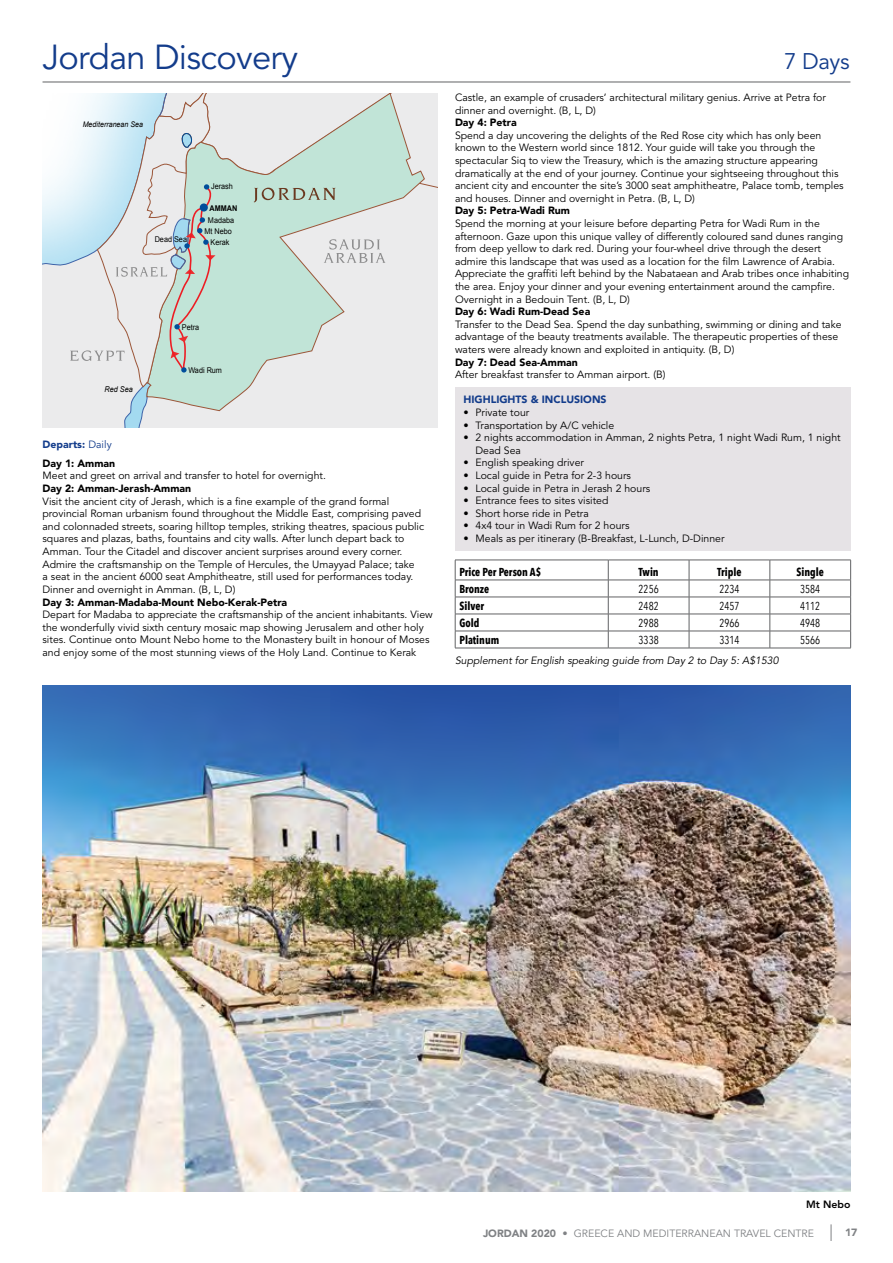
<style>
.page{position:relative;width:893px;height:1263px;background:#fff}
.page>*{position:absolute;margin:0;border:0;box-sizing:border-box;transform-origin:0 0}
.t1{font:34.5px "Avenir";letter-spacing:-.02em;color:#133c8b}
.t2{font:22.5px "Avenir";color:#133c8b}
.t3{font:700 11.55px "Avenir Next Condensed";color:#000;scale:.93 1}
.t4{font:11.55px "Avenir Next Condensed";color:#000;scale:.93 1}
.t5{font:10.5px/12.6px "Avenir";color:#000}
.t6{font:900 10.5px/18.9px "Avenir";color:#000}
.t7{font:italic 10.5px "Avenir";color:#000}
.t8{font:10.5px "Avenir";color:#808285}
.t9{font:900 10.5px "Avenir";color:#133c8b}
.t10{font:800 10.5px "Avenir";color:#000}
.t11{font:900 10.5px "Avenir";color:#808285}
.t12{font:7.95px/10.6px "Arial";color:#000;text-align:center;scale:.92 1}
.t13{font:italic 7.95px "Arial";color:#000;scale:.92 1}
.t14{font:700 7.95px "Arial";color:#000;scale:.92 1}
.t15{font:italic 7.8px "Arial";color:#000;scale:.92 1}
.s1{color:#133c8b}
.s2{font-weight:400;color:#133c8b}
.s3{font-weight:900}
</style>
<div class="page">
<hr style="left:43px;top:82px;width:807px;height:1px;background:#616264">
<div style="left:455px;top:387px;width:396px;height:164px;background:#e6e3e6"></div>
<svg style="left:43px;top:93px;width:395px;height:334px;background:#d9e4e2"></svg>
<svg style="left:455px;top:560px;width:396px;height:88px"></svg>
<hr style="left:455px;top:648px;width:153px;height:1px;background:#616264">
<hr style="left:608px;top:648px;width:81px;height:1px;background:#616264">
<hr style="left:689px;top:648px;width:81px;height:1px;background:#616264">
<hr style="left:770px;top:648px;width:81px;height:1px;background:#616264">
<img style="left:43px;top:685px;width:807px;height:507px">
<svg style="left:831px;top:1224px;width:1px;height:17px"></svg>
<h1 class="t1" style="left:43px;top:37px;width:257px">Jordan Discovery</h1>
<h2 class="t2" style="left:784px;top:48px;width:67px">7 Days</h2>
<p class="t15" style="left:83px;top:120px;width:67px">Mediterranean Sea</p>
<p class="t12" style="left:155px;top:234px;width:37px">Dead Sea</p>
<p class="t12" style="left:211px;top:181px;width:25px">Jerash</p>
<p class="t14" style="left:209px;top:203px;width:32px">AMMAN</p>
<p class="t12" style="left:204px;top:215px;width:34px">Madaba<br>Mt Nebo</p>
<p class="t12" style="left:210px;top:237px;width:22px">Kerak</p>
<p class="t13" style="left:105px;top:384px;width:32px">Red Sea</p>
<p class="t12" style="left:182px;top:322px;width:20px">Petra</p>
<p class="t12" style="left:188px;top:365px;width:38px">Wadi Rum</p>
<p class="t6" style="left:43px;top:435px;width:74px"><span class="s1">Departs:</span> <span class="s2">Daily<br></span>Day 1: Amman</p>
<p class="t5" style="left:43px;top:470px;width:285px">Meet and greet on arrival and transfer to hotel for overnight.</p>
<p class="t6" style="left:43px;top:479px;width:150px">Day 2: Amman-Jerash-Amman</p>
<p class="t5" style="left:43px;top:495px;width:383px">Visit the ancient city of Jerash, which is a fine example of the grand formal provincial Roman urbanism found throughout the Middle East, comprising paved and colonnaded streets, soaring hilltop temples, striking theatres, spacious public squares and plazas, baths, fountains and city walls. After lunch depart back to Amman. Tour the Citadel and discover ancient surprises around every corner.<br>Admire the craftsmanship on the Temple of Hercules, the Umayyad Palace; take<br>a seat in the ancient 6000 seat Amphitheatre, still used for performances today.<br>Dinner and overnight in Amman. (B, L, D)</p>
<p class="t6" style="left:43px;top:592px;width:246px">Day 3: Amman-Madaba-Mount Nebo-Kerak-Petra</p>
<p class="t5" style="left:43px;top:608px;width:392px">Depart for Madaba to appreciate the craftsmanship of the ancient inhabitants. View the wonderfully vivid sixth century mosaic map showing Jerusalem and other holy sites. Continue onto Mount Nebo home to the Monastery built in honour of Moses and enjoy some of the most stunning views of the Holy Land. Continue to Kerak</p>
<p class="t5" style="left:455px;top:91px;width:372px">Castle, an example of crusaders’ architectural military genius. Arrive at Petra for dinner and overnight. (B, L, D)</p>
<p class="t6" style="left:455px;top:113px;width:63px">Day 4: Petra</p>
<p class="t5" style="left:455px;top:129px;width:390px">Spend a day uncovering the delights of the Red Rose city which has only been known to the Western world since 1812. Your guide will take you through the spectacular Siq to view the Treasury, which is the amazing structure appearing dramatically at the end of your journey. Continue your sightseeing throughout this ancient city and encounter the site’s 3000 seat amphitheatre, Palace tomb, temples and houses. Dinner and overnight in Petra. (B, L, D)</p>
<p class="t6" style="left:455px;top:201px;width:117px">Day 5: Petra-Wadi Rum</p>
<p class="t5" style="left:455px;top:217px;width:396px">Spend the morning at your leisure before departing Petra for Wadi Rum in the afternoon. Gaze upon this unique valley of differently coloured sand dunes ranging from deep yellow to dark red. During your four-wheel drive through the desert admire this landscape that was used as a location for the film Lawrence of Arabia.<br>Appreciate the graffiti left behind by the Nabataean and Arab tribes once inhabiting the area. Enjoy your dinner and your evening entertainment around the campfire.<br>Overnight in a Bedouin Tent. (B, L, D)</p>
<p class="t6" style="left:455px;top:302px;width:137px">Day 6: Wadi Rum-Dead Sea</p>
<p class="t5" style="left:455px;top:318px;width:388px">Transfer to the Dead Sea. Spend the day sunbathing, swimming or dining and take advantage of the beauty treatments available. The therapeutic properties of these waters were already known and exploited in antiquity. (B, D)</p>
<p class="t6" style="left:455px;top:352px;width:124px">Day 7: Dead Sea-Amman</p>
<p class="t5" style="left:455px;top:369px;width:212px">After breakfast transfer to Amman airport. (B)</p>
<p class="t9" style="left:463px;top:393px;width:145px">HIGHLIGHTS &amp; INCLUSIONS</p>
<p class="t5" style="left:463px;top:406px;width:67px">• Private tour</p>
<p class="t5" style="left:463px;top:419px;width:152px">• Transportation by A/C vehicle</p>
<p class="t5" style="left:475px;top:432px;width:367px;text-indent:-12px">• 2 nights accommodation in Amman, 2 nights Petra, 1 night Wadi Rum, 1 night<br>Dead Sea</p>
<p class="t5" style="left:463px;top:457px;width:122px">• English speaking driver</p>
<p class="t5" style="left:463px;top:469px;width:169px">• Local guide in Petra for 2-3 hours</p>
<p class="t5" style="left:463px;top:482px;width:188px">• Local guide in Petra in Jerash 2 hours</p>
<p class="t5" style="left:463px;top:495px;width:146px">• Entrance fees to sites visited</p>
<p class="t5" style="left:463px;top:507px;width:127px">• Short horse ride in Petra</p>
<p class="t5" style="left:463px;top:520px;width:168px">• 4x4 tour in Wadi Rum for 2 hours</p>
<p class="t5" style="left:463px;top:532px;width:263px">• Meals as per itinerary (B-Breakfast, L-Lunch, D-Dinner</p>
<p class="t3" style="left:459px;top:564px;width:90px">Price Per Person A$</p>
<p class="t3" style="left:639px;top:564px;width:23px">Twin</p>
<p class="t3" style="left:717px;top:564px;width:28px">Triple</p>
<p class="t3" style="left:796px;top:564px;width:31px">Single</p>
<p class="t3" style="left:459px;top:582px;width:34px">Bronze</p>
<p class="t4" style="left:639px;top:579px;width:23px">2256</p>
<p class="t4" style="left:719px;top:579px;width:23px">2234</p>
<p class="t4" style="left:800px;top:579px;width:23px">3584</p>
<p class="t3" style="left:459px;top:599px;width:28px">Silver</p>
<p class="t4" style="left:639px;top:596px;width:23px">2482</p>
<p class="t4" style="left:719px;top:596px;width:23px">2457</p>
<p class="t4" style="left:800px;top:596px;width:23px">4112</p>
<p class="t3" style="left:459px;top:616px;width:23px">Gold</p>
<p class="t4" style="left:639px;top:613px;width:23px">2988</p>
<p class="t4" style="left:719px;top:613px;width:23px">2966</p>
<p class="t4" style="left:800px;top:613px;width:23px">4948</p>
<p class="t3" style="left:459px;top:633px;width:44px">Platinum</p>
<p class="t4" style="left:639px;top:630px;width:23px">3338</p>
<p class="t4" style="left:719px;top:630px;width:23px">3314</p>
<p class="t4" style="left:800px;top:630px;width:23px">5566</p>
<p class="t7" style="left:455px;top:654px;width:325px">Supplement for English speaking guide from Day 2 to Day 5: A$1530</p>
<p class="t10" style="left:806px;top:1198px;width:46px">Mt Nebo</p>
<p class="t8" style="left:483px;top:1227px;width:332px"><span class="s3">JORDAN 2020 •</span> GREECE AND MEDITERRANEAN TRAVEL CENTRE</p>
<p class="t11" style="left:845px;top:1226px;width:14px">17</p>
</div>
